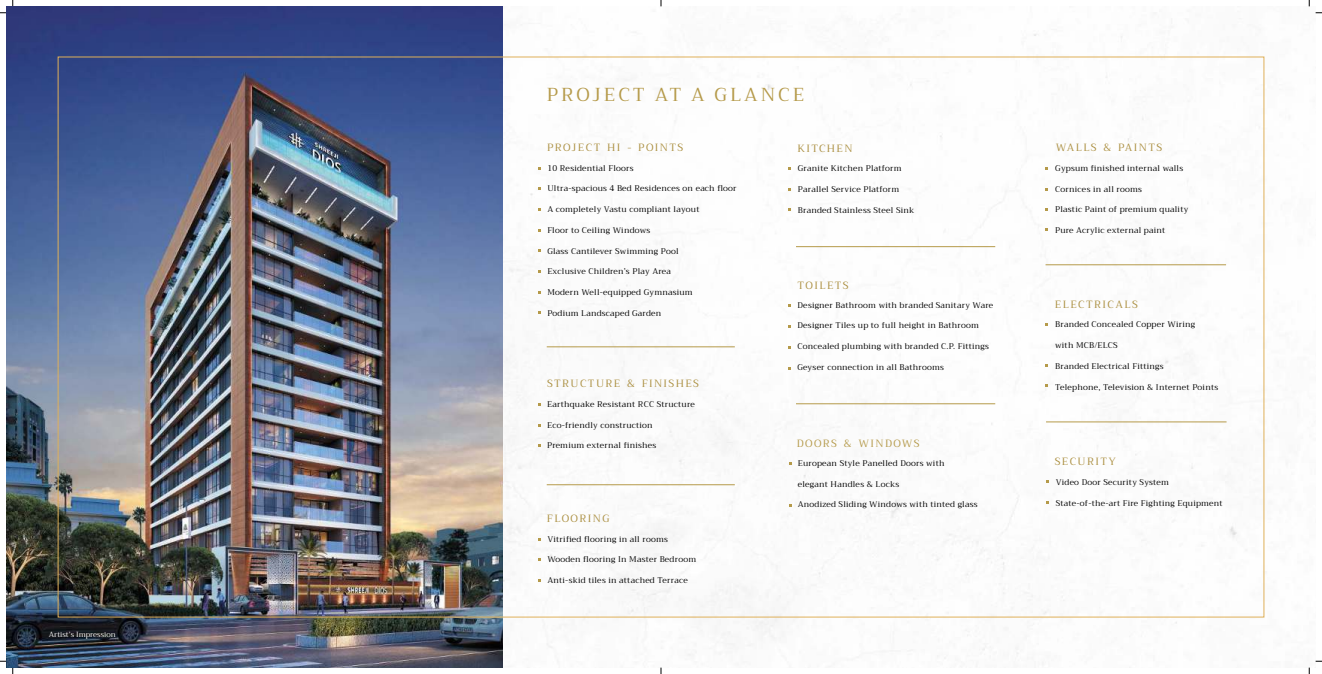
<style>
.page{position:relative;width:1322px;height:674px;background:#fff}
.page>*{position:absolute;margin:0;border:0;box-sizing:border-box;transform-origin:0 0}
.t1{font:18.75px "Trirong";letter-spacing:.155em;color:#b59a4a}
.t2{font:10.5px "Trirong";letter-spacing:.13em;color:#ab8f40}
.t3{font:10.5px "Trirong";letter-spacing:.13em;color:#b59a4a}
.t4{font:8.25px "Trirong";letter-spacing:.025em;color:#000}
.t5{font:7.5px "Trirong";color:#fefefe}
</style>
<div class="page">
<img style="left:503px;top:6px;width:807px;height:661px">
<svg style="left:1309px;top:661px;width:12px;height:12px"></svg>
<hr style="left:547px;top:346px;width:188px;height:1px;background:#b59a4a">
<hr style="left:547px;top:484px;width:188px;height:1px;background:#b59a4a">
<hr style="left:796px;top:246px;width:199px;height:1px;background:#b59a4a">
<hr style="left:1045px;top:264px;width:181px;height:1px;background:#b59a4a">
<hr style="left:796px;top:403px;width:199px;height:1px;background:#b59a4a">
<hr style="left:1046px;top:421px;width:180px;height:1px;background:#b59a4a">
<img style="left:6px;top:6px;width:497px;height:661px">
<p class="t5" style="left:49px;top:628px;width:68px">Artist’s Impression</p>
<h1 class="t1" style="left:547px;top:80px;width:259px">PROJECT AT A GLANCE</h1>
<p class="t2" style="left:547px;top:139px;width:138px">PROJECT HI - POINTS</p>
<p class="t4" style="left:547px;top:161px;width:88px">10 Residential Floors</p>
<p class="t4" style="left:547px;top:182px;width:191px">Ultra-spacious 4 Bed Residences on each floor</p>
<p class="t4" style="left:547px;top:203px;width:154px">A completely Vastu compliant layout</p>
<p class="t4" style="left:547px;top:223px;width:104px">Floor to Ceiling Windows</p>
<p class="t4" style="left:547px;top:244px;width:133px">Glass Cantilever Swimming Pool</p>
<p class="t4" style="left:547px;top:265px;width:125px">Exclusive Children’s Play Area</p>
<p class="t4" style="left:547px;top:286px;width:147px">Modern Well-equipped Gymnasium</p>
<p class="t4" style="left:547px;top:306px;width:115px">Podium Landscaped Garden</p>
<p class="t2" style="left:547px;top:375px;width:153px">STRUCTURE &amp; FINISHES</p>
<p class="t4" style="left:547px;top:397px;width:149px">Earthquake Resistant RCC Structure</p>
<p class="t4" style="left:547px;top:418px;width:107px">Eco-friendly construction</p>
<p class="t4" style="left:547px;top:439px;width:111px">Premium external finishes</p>
<p class="t2" style="left:547px;top:510px;width:64px">FLOORING</p>
<p class="t4" style="left:547px;top:532px;width:122px">Vitrified flooring in all rooms</p>
<p class="t4" style="left:547px;top:553px;width:150px">Wooden flooring In Master Bedroom</p>
<p class="t4" style="left:547px;top:573px;width:142px">Anti-skid tiles in attached Terrace</p>
<p class="t2" style="left:797px;top:140px;width:57px">KITCHEN</p>
<p class="t4" style="left:798px;top:162px;width:105px">Granite Kitchen Platform</p>
<p class="t4" style="left:798px;top:182px;width:103px">Parallel Service Platform</p>
<p class="t4" style="left:798px;top:203px;width:118px">Branded Stainless Steel Sink</p>
<p class="t2" style="left:797px;top:276px;width:53px">TOILETS</p>
<p class="t4" style="left:797px;top:298px;width:197px">Designer Bathroom with branded Sanitary Ware</p>
<p class="t4" style="left:797px;top:319px;width:183px">Designer Tiles up to full height in Bathroom</p>
<p class="t4" style="left:797px;top:339px;width:193px">Concealed plumbing with branded C.P. Fittings</p>
<p class="t4" style="left:797px;top:360px;width:148px">Geyser connection in all Bathrooms</p>
<p class="t3" style="left:796px;top:434px;width:124px">DOORS &amp; WINDOWS</p>
<p class="t4" style="left:797px;top:456px;width:148px">European Style Panelled Doors with</p>
<p class="t4" style="left:797px;top:477px;width:103px">elegant Handles &amp; Locks</p>
<p class="t4" style="left:797px;top:498px;width:181px">Anodized Sliding Windows with tinted glass</p>
<p class="t2" style="left:1055px;top:139px;width:108px">WALLS &amp; PAINTS</p>
<p class="t4" style="left:1055px;top:161px;width:129px">Gypsum finished internal walls</p>
<p class="t4" style="left:1055px;top:182px;width:88px">Cornices in all rooms</p>
<p class="t4" style="left:1055px;top:203px;width:135px">Plastic Paint of premium quality</p>
<p class="t4" style="left:1055px;top:224px;width:112px">Pure Acrylic external paint</p>
<p class="t2" style="left:1055px;top:295px;width:84px">ELECTRICALS</p>
<p class="t4" style="left:1055px;top:318px;width:141px">Branded Concealed Copper Wiring</p>
<p class="t4" style="left:1055px;top:339px;width:64px">with MCB/ELCS</p>
<p class="t4" style="left:1055px;top:359px;width:110px">Branded Electrical Fittings</p>
<p class="t4" style="left:1055px;top:380px;width:164px">Telephone, Television &amp; Internet Points</p>
<p class="t2" style="left:1054px;top:452px;width:63px">SECURITY</p>
<p class="t4" style="left:1055px;top:475px;width:115px">Video Door Security System</p>
<p class="t4" style="left:1055px;top:496px;width:169px">State-of-the-art Fire Fighting Equipment</p>
</div>
